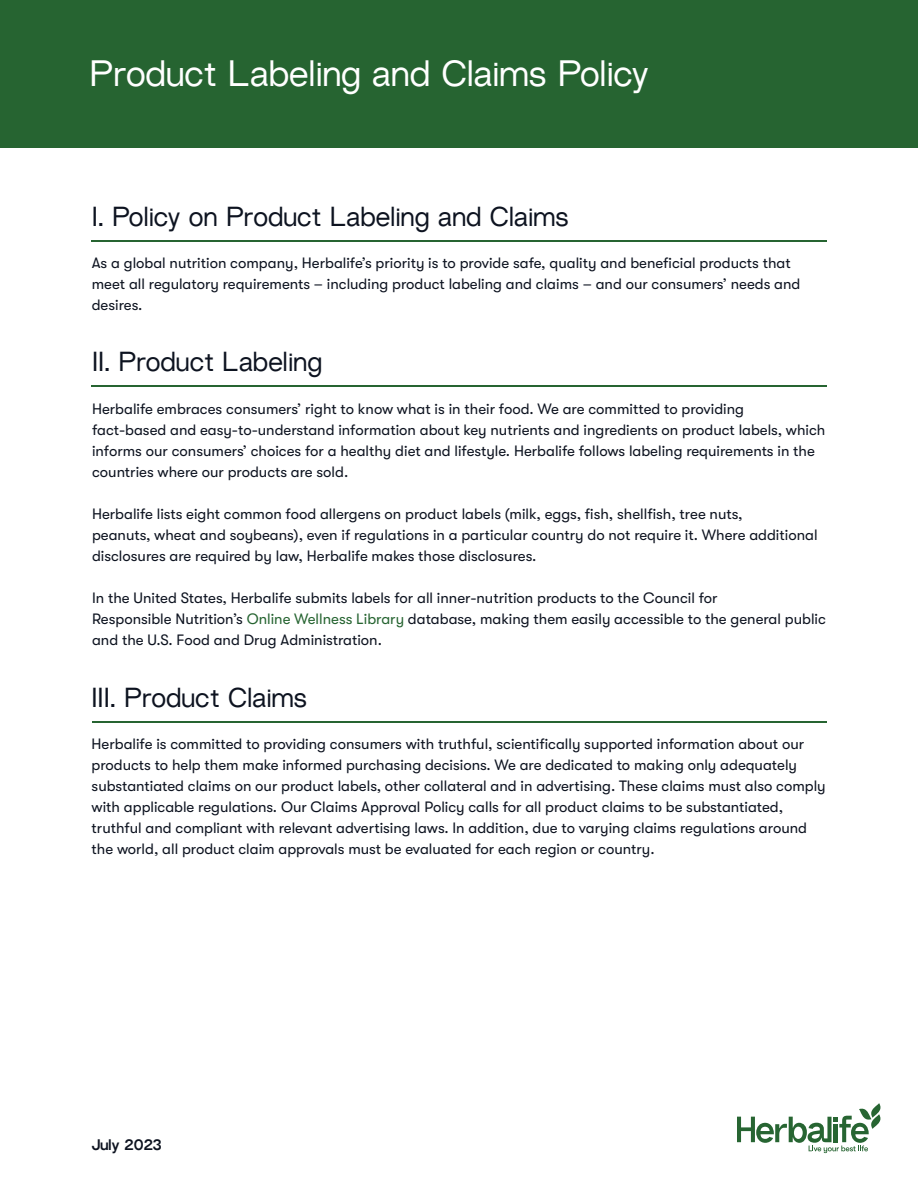
<style>
.page{position:relative;width:918px;height:1188px;background:#fff}
.page>*{position:absolute;margin:0;border:0;box-sizing:border-box;transform-origin:0 0}
.t1{font:36px "Herbalife Natural";color:#fff}
.t2{font:27px "Herbalife Natural";color:#0d1320}
.t3{font:15px/21px "Herbalife Walsheim GT";color:#0d1320}
.t4{font:700 15px "Herbalife Natural";color:#0d1320}
.s1{color:#266431}
</style>
<div class="page">
<div style="left:0;top:0;width:918px;height:148px;background:#266431"></div>
<hr style="left:92px;top:386px;width:735px;height:1px;background:#266431">
<hr style="left:92px;top:241px;width:735px;height:1px;background:#266431">
<svg style="left:737px;top:1103px;width:144px;height:50px"></svg>
<hr style="left:92px;top:721px;width:735px;height:2px;background:#266431">
<h1 class="t1" style="left:90px;top:53px;width:561px">Product Labeling and Claims Policy</h1>
<h2 class="t2" style="left:92px;top:201px;width:479px">I. Policy on Product Labeling and Claims</h2>
<p class="t3" style="left:92px;top:252px;width:710px">As a global nutrition company, Herbalife’s priority is to provide safe, quality and beneficial products that meet all regulatory requirements – including product labeling and claims – and our consumers’ needs and desires.</p>
<h2 class="t2" style="left:92px;top:346px;width:232px">II. Product Labeling</h2>
<p class="t3" style="left:92px;top:397px;width:735px">Herbalife embraces consumers’ right to know what is in their food. We are committed to providing<br>fact-based and easy-to-understand information about key nutrients and ingredients on product labels, which informs our consumers’ choices for a healthy diet and lifestyle. Herbalife follows labeling requirements in the countries where our products are sold.</p>
<p class="t3" style="left:92px;top:502px;width:727px">Herbalife lists eight common food allergens on product labels (milk, eggs, fish, shellfish, tree nuts,<br>peanuts, wheat and soybeans), even if regulations in a particular country do not require it. Where additional disclosures are required by law, Herbalife makes those disclosures.</p>
<p class="t3" style="left:92px;top:586px;width:735px">In the United States, Herbalife submits labels for all inner-nutrition products to the Council for<br>Responsible Nutrition’s <span class="s1">Online Wellness Library</span> database, making them easily accessible to the general public and the U.S. Food and Drug Administration.</p>
<h2 class="t2" style="left:92px;top:682px;width:217px">III. Product Claims</h2>
<p class="t3" style="left:92px;top:732px;width:736px">Herbalife is committed to providing consumers with truthful, scientifically supported information about our products to help them make informed purchasing decisions. We are dedicated to making only adequately substantiated claims on our product labels, other collateral and in advertising. These claims must also comply with applicable regulations. Our Claims Approval Policy calls for all product claims to be substantiated, truthful and compliant with relevant advertising laws. In addition, due to varying claims regulations around the world, all product claim approvals must be evaluated for each region or country.</p>
<p class="t4" style="left:92px;top:1136px;width:72px">July 2023</p>
</div>
